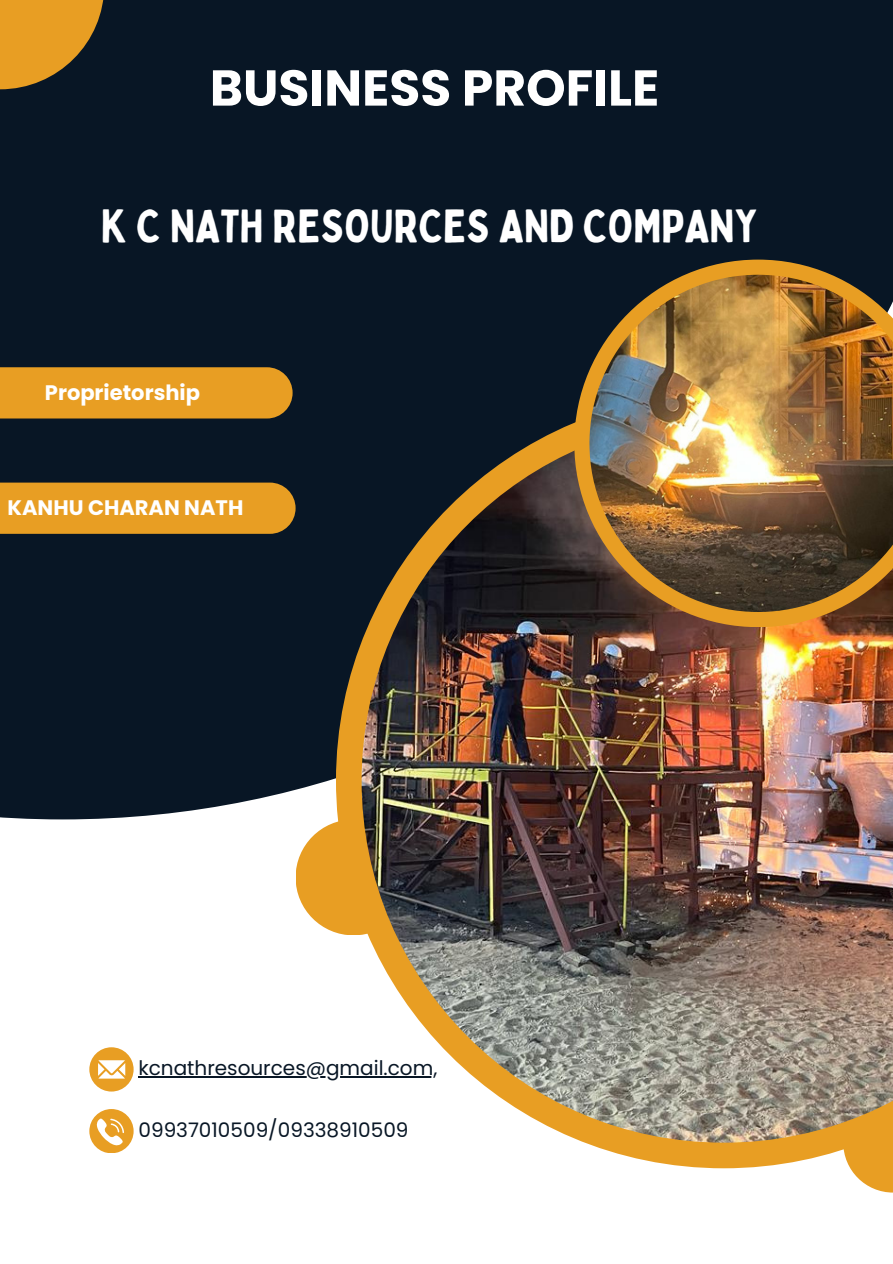
<style>
.page{position:relative;width:893px;height:1264px;background:#fff}
.page>*{position:absolute;margin:0;border:0;box-sizing:border-box;transform-origin:0 0}
.t1{font:700 50.25px "Poppins";color:#fff}
.t2{font:45.75px "Bobby Jones";color:#fff}
.t3{font:700 21px "Poppins";color:#fff}
.t4{font:19.95px "Poppins";color:#081625}
</style>
<div class="page">
<div style="left:0;top:0;width:892px;height:819px;background:#081625"></div>
<svg style="left:336px;top:644px;width:507px;height:524px"></svg>
<svg style="left:0;top:0;width:104px;height:89px;fill:#e89e23"></svg>
<div style="left:295px;top:819px;width:116px;height:116px;background:#e89e23;border-radius:50%"></div>
<svg style="left:843px;top:1142px;width:49px;height:50px;fill:#e89e23"></svg>
<img style="left:361px;top:423px;width:531px;height:719px">
<svg style="left:574px;top:259px;width:318px;height:368px"></svg>
<img style="left:589px;top:275px;width:303px;height:337px">
<div style="left:0;top:367px;width:292px;height:51px;background:#e89e23"></div>
<div style="left:0;top:482px;width:295px;height:52px;background:#e89e23"></div>
<hr style="left:138px;top:1076px;width:299px;height:1px;background:#081625">
<svg style="left:89px;top:1109px;width:44px;height:43px"></svg>
<svg style="left:89px;top:1047px;width:44px;height:44px"></svg>
<p class="t1" style="left:210px;top:53px;width:451px">BUSINESS PROFILE</p>
<p class="t2" style="left:101px;top:197px;width:657px">K C NATH RESOURCES AND COMPANY</p>
<p class="t3" style="left:45px;top:378px;width:156px">Proprietorship</p>
<p class="t3" style="left:8px;top:493px;width:237px">KANHU CHARAN NATH</p>
<p class="t4" style="left:138px;top:1054px;width:300px">kcnathresources@gmail.com,</p>
<p class="t4" style="left:138px;top:1115px;width:271px">09937010509/09338910509</p>
</div>
